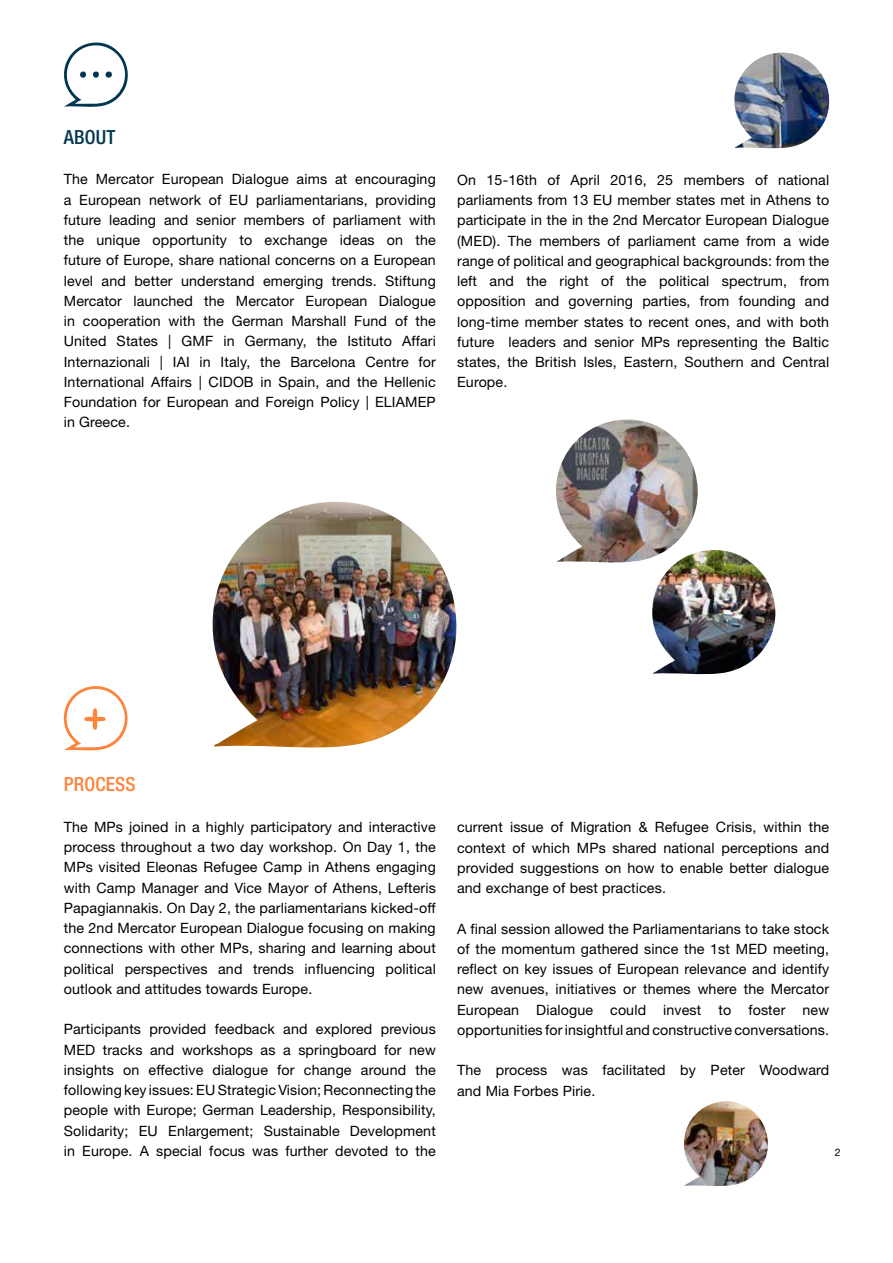
<style>
.page{position:relative;width:893px;height:1263px;background:#fff}
.page>*{position:absolute;margin:0;border:0;box-sizing:border-box;transform-origin:0 0}
.t1{font:500 condensed 19.5px "Helvetica Neue";letter-spacing:.01em;color:#fd843a}
.t2{font:500 condensed 19.5px "Helvetica Neue";letter-spacing:.01em;color:#003652}
.t3{font:14.25px/20.2px "Helvetica Neue LT";letter-spacing:.01em;color:#000;text-align:justify}
.t4{font:10.5px "Helvetica Neue LT";color:#000}
</style>
<div class="page">
<svg style="left:64px;top:42px;width:64px;height:65px"></svg>
<svg style="left:63px;top:686px;width:65px;height:65px"></svg>
<img style="left:556px;top:420px;width:142px;height:143px">
<img style="left:212px;top:502px;width:245px;height:246px">
<img style="left:651px;top:550px;width:125px;height:125px">
<img style="left:684px;top:1101px;width:84px;height:85px">
<img style="left:734px;top:53px;width:96px;height:96px">
<h1 class="t2" style="left:64px;top:125px;width:53px">ABOUT</h1>
<p class="t3" style="left:64px;top:169px;width:374px">The Mercator European Dialogue aims at encouraging a European network of EU parliamentarians, providing future leading and senior members of parliament with the unique opportunity to exchange ideas on the future of Europe, share national concerns on a European level and better understand emerging trends. Stiftung Mercator launched the Mercator European Dialogue in cooperation with the German Marshall Fund of the United States | GMF in Germany, the Istituto Affari Internazionali | IAI in Italy, the Barcelona Centre for International Affairs | CIDOB in Spain, and the Hellenic Foundation for European and Foreign Policy | ELIAMEP in Greece.</p>
<p class="t3" style="left:457px;top:169px;width:374px">On 15-16th of April 2016, 25 members of national parliaments from 13 EU member states met in Athens to participate in the in the 2nd Mercator European Dialogue (MED). The members of parliament came from a wide range of political and geographical backgrounds: from the left and the right of the political spectrum, from opposition and governing parties, from founding and long-time member states to recent ones, and with both future leaders and senior MPs representing the Baltic states, the British Isles, Eastern, Southern and Central Europe.</p>
<h1 class="t1" style="left:64px;top:773px;width:73px">PROCESS</h1>
<p class="t3" style="left:64px;top:816px;width:374px">The MPs joined in a highly participatory and interactive process throughout a two day workshop. On Day 1, the MPs visited Eleonas Refugee Camp in Athens engaging with Camp Manager and Vice Mayor of Athens, Lefteris Papagiannakis. On Day 2, the parliamentarians kicked-off the 2nd Mercator European Dialogue focusing on making connections with other MPs, sharing and learning about political perspectives and trends influencing political outlook and attitudes towards Europe.</p>
<p class="t3" style="left:64px;top:1019px;width:374px">Participants provided feedback and explored previous MED tracks and workshops as a springboard for new insights on effective dialogue for change around the following key issues: EU Strategic Vision; Reconnecting the people with Europe; German Leadership, Responsibility, Solidarity; EU Enlargement; Sustainable Development in Europe. A special focus was further devoted to the</p>
<p class="t3" style="left:457px;top:817px;width:374px">current issue of Migration &amp; Refugee Crisis, within the context of which MPs shared national perceptions and provided suggestions on how to enable better dialogue and exchange of best practices.</p>
<p class="t3" style="left:457px;top:918px;width:374px">A final session allowed the Parliamentarians to take stock of the momentum gathered since the 1st MED meeting, reflect on key issues of European relevance and identify new avenues, initiatives or themes where the Mercator European Dialogue could invest to foster new opportunities for insightful and constructive conversations.</p>
<p class="t3" style="left:457px;top:1060px;width:374px">The process was facilitated by Peter Woodward and Mia Forbes Pirie.</p>
<p class="t4" style="left:835px;top:1146px;width:7px">2</p>
</div>
